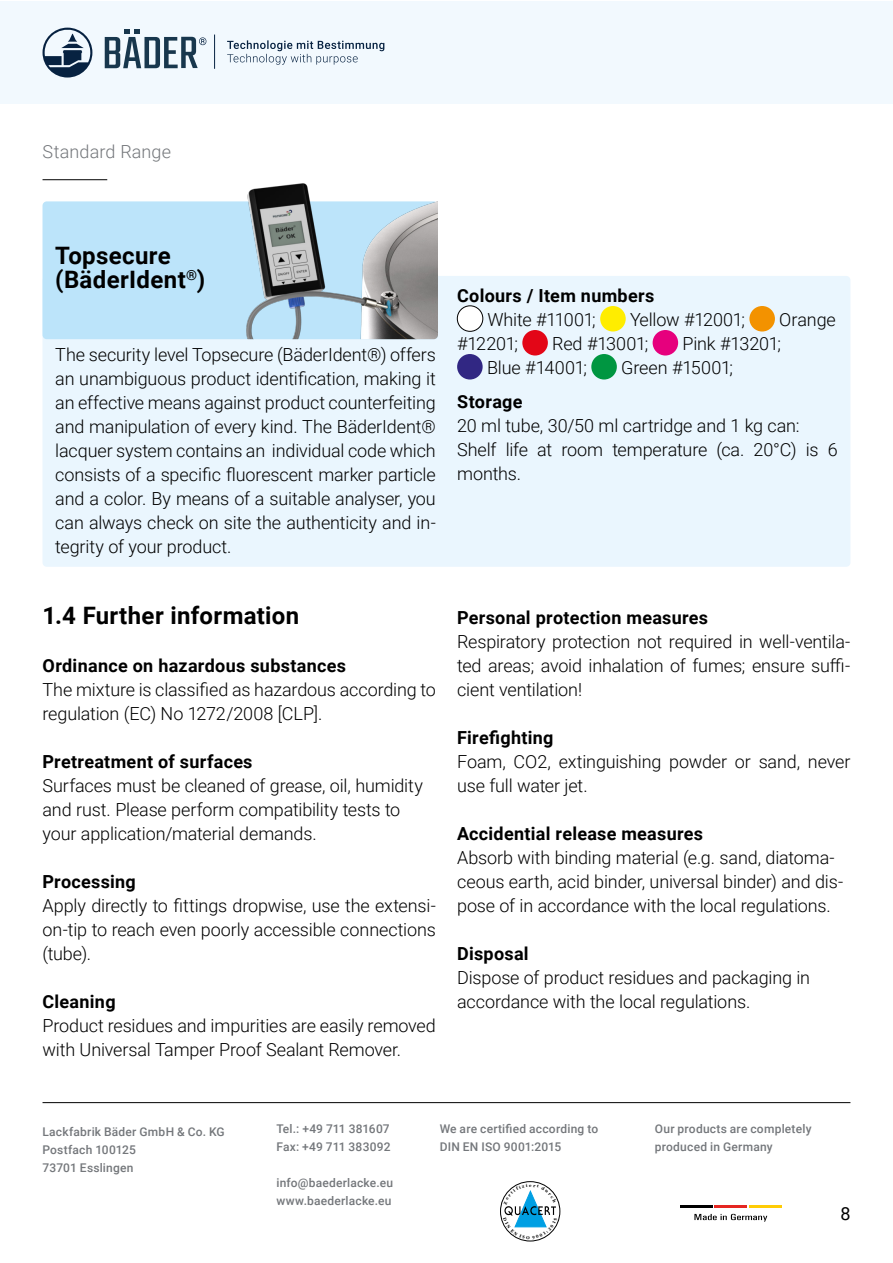
<style>
.page{position:relative;width:893px;height:1263px;background:#fff}
.page>*{position:absolute;margin:0;border:0;box-sizing:border-box;transform-origin:0 0}
.t1{font:700 24px/24px "Roboto";letter-spacing:.015em;color:#000}
.t2{font:300 18px/24px "Roboto";letter-spacing:-.01em;color:#000}
.t3{font:700 18px "Roboto";letter-spacing:.015em;color:#000}
.t4{font:300 18px "Roboto";letter-spacing:.005em;color:#74777b}
.t5{font:18px "Roboto";color:#000}
.t6{font:500 12px/18px "Roboto";letter-spacing:.02em;color:#74777b}
</style>
<div class="page">
<svg style="left:694px;top:1214px;width:73px;height:8px"></svg>
<hr style="left:680px;top:1205px;width:32px;height:3px;background:#000">
<hr style="left:715px;top:1205px;width:32px;height:3px;background:#e52621">
<hr style="left:749px;top:1205px;width:33px;height:3px;background:#ffcc05">
<div style="left:500px;top:1181px;width:60px;height:60px;border:1px solid #000;border-radius:50%"></div>
<hr style="left:43px;top:1102px;width:807px;height:1px;background:#000">
<div style="left:0;top:1px;width:893px;height:103px;background:#f2f9fe"></div>
<svg style="left:227px;top:40px;width:157px;height:25px"></svg>
<svg style="left:105px;top:30px;width:101px;height:38px"></svg>
<svg style="left:43px;top:28px;width:49px;height:50px"></svg>
<hr style="left:214px;top:35px;width:1px;height:34px;background:#072241">
<hr style="left:43px;top:179px;width:64px;height:1px;background:#000">
<div style="left:43px;top:276px;width:807px;height:291px;background:#eaf6fe;border-radius:4px"></div>
<div style="left:457px;top:306px;width:26px;height:25px;background:#fff;border-radius:50%"></div>
<div style="left:457px;top:306px;width:26px;height:25px;border:1px solid #000;border-radius:50%"></div>
<div style="left:600px;top:306px;width:26px;height:25px;background:#ffed00;border-radius:50%"></div>
<div style="left:749px;top:306px;width:26px;height:25px;background:#f39200;border-radius:50%"></div>
<div style="left:522px;top:330px;width:26px;height:25px;background:#e30617;border-radius:50%"></div>
<div style="left:653px;top:330px;width:25px;height:25px;background:#e6007d;border-radius:50%"></div>
<div style="left:457px;top:354px;width:26px;height:25px;background:#312783;border-radius:50%"></div>
<div style="left:591px;top:354px;width:26px;height:25px;background:#009641;border-radius:50%"></div>
<div style="left:43px;top:201px;width:395px;height:138px;background:#bce4fa;border-radius:4px"></div>
<img style="left:204px;top:183px;width:234px;height:156px">
<svg style="left:503px;top:1183px;width:54px;height:56px"></svg>
<p class="t4" style="left:43px;top:139px;width:130px">Standard Range</p>
<h1 class="t1" style="left:55px;top:243px;width:152px">Topsecure (BäderIdent<sup>®</sup>)</h1>
<p class="t2" style="left:55px;top:342px;width:382px;text-align:justify">The security level Topsecure (BäderIdent®) offers an unambiguous product identification, making it an effective means against product counterfeiting and manipulation of every kind. The BäderIdent® lacquer system contains an individual code which consists of a specific fluorescent marker particle and a color. By means of a suitable analyser, you can always check on site the authenticity and in&shy;tegrity of your product.</p>
<h1 class="t1" style="left:43px;top:603px;width:258px">1.4 Further information</h1>
<p class="t3" style="left:43px;top:653px;width:305px">Ordinance on hazardous substances</p>
<p class="t2" style="left:43px;top:677px;width:395px">The mixture is classified as hazardous according to regulation (EC) No 1272/2008 [CLP].</p>
<p class="t3" style="left:43px;top:749px;width:212px">Pretreatment of surfaces</p>
<p class="t2" style="left:43px;top:773px;width:382px">Surfaces must be cleaned of grease, oil, humidity and rust. Please perform compatibility tests to your application/material demands.</p>
<p class="t3" style="left:43px;top:869px;width:95px">Processing</p>
<p class="t2" style="left:43px;top:893px;width:395px;text-align:justify">Apply directly to fittings dropwise, use the extensi&shy;on-tip to reach even poorly accessible connections (tube).</p>
<p class="t3" style="left:43px;top:989px;width:75px">Cleaning</p>
<p class="t2" style="left:43px;top:1013px;width:395px">Product residues and impurities are easily removed with Universal Tamper Proof Sealant Remover.</p>
<p class="t3" style="left:457px;top:283px;width:199px">Colours / Item numbers</p>
<p class="t2" style="left:487px;top:307px;width:110px">White #11001;</p>
<p class="t2" style="left:630px;top:307px;width:116px">Yellow #12001;</p>
<p class="t2" style="left:779px;top:307px;width:58px">Orange</p>
<p class="t2" style="left:457px;top:331px;width:62px">#12201;</p>
<p class="t2" style="left:552px;top:331px;width:97px">Red #13001;</p>
<p class="t2" style="left:682px;top:331px;width:100px">Pink #13201;</p>
<p class="t2" style="left:487px;top:355px;width:101px">Blue #14001;</p>
<p class="t2" style="left:621px;top:355px;width:113px">Green #15001;</p>
<p class="t3" style="left:457px;top:389px;width:67px">Storage</p>
<p class="t2" style="left:457px;top:413px;width:382px">20 ml tube, 30/50 ml cartridge and 1 kg can:<br>Shelf life at room temperature (ca. 20°C) is 6 months.</p>
<p class="t3" style="left:457px;top:605px;width:253px">Personal protection measures</p>
<p class="t2" style="left:457px;top:629px;width:395px;text-align:justify">Respiratory protection not required in well-ventila&shy;ted areas; avoid inhalation of fumes; ensure suffi&shy;cient ventilation!</p>
<p class="t3" style="left:457px;top:725px;width:98px">Firefighting</p>
<p class="t2" style="left:457px;top:749px;width:395px">Foam, CO2, extinguishing powder or sand, never use full water jet.</p>
<p class="t3" style="left:457px;top:821px;width:248px">Accidential release measures</p>
<p class="t2" style="left:457px;top:845px;width:388px">Absorb with binding material (e.g. sand, diatoma&shy;ceous earth, acid binder, universal binder) and dis&shy;pose of in accordance with the local regulations.</p>
<p class="t3" style="left:457px;top:941px;width:73px">Disposal</p>
<p class="t2" style="left:457px;top:965px;width:355px">Dispose of product residues and packaging in accordance with the local regulations.</p>
<p class="t6" style="left:43px;top:1122px;width:184px">Lackfabrik Bäder GmbH &amp; Co. KG<br>Postfach 100125<br>73701 Esslingen</p>
<p class="t6" style="left:440px;top:1119px;width:160px">We are certified according to<br>DIN EN ISO 9001:2015</p>
<p class="t6" style="left:655px;top:1119px;width:158px">Our products are completely produced in Germany</p>
<p class="t6" style="left:276px;top:1119px;width:116px">Tel.: +49 711 381607<br>Fax: +49 711 383092</p>
<p class="t6" style="left:276px;top:1173px;width:118px">info@baederlacke.eu www.baederlacke.eu</p>
<p class="t5" style="left:840px;top:1201px;width:12px">8</p>
</div>
